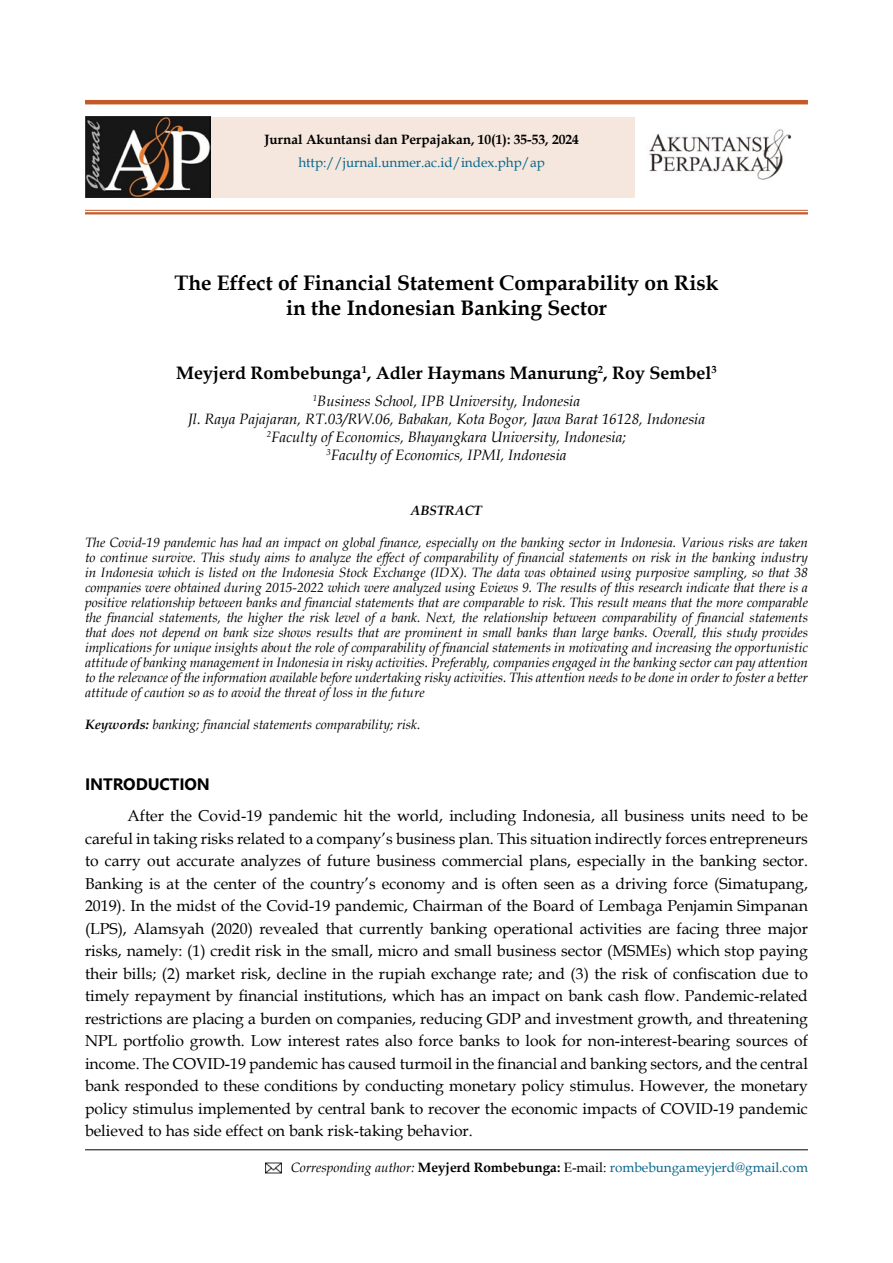
<style>
.page{position:relative;width:893px;height:1263px;background:#fff}
.page>*{position:absolute;margin:0;border:0;box-sizing:border-box;transform-origin:0 0}
.t1{font:700 21px/25.2px "Book Antiqua";color:#000;text-align:center}
.t2{font:700 18px "Book Antiqua";color:#000}
.t3{font:700 16.5px "Segoe UI";letter-spacing:-.005em;color:#000}
.t4{font:15.75px/22.5px "Book Antiqua";color:#000;text-align:justify}
.t5{font:italic 15px/18px "Book Antiqua";color:#000;text-align:center}
.t6{font:italic 13.5px/15px "Book Antiqua";color:#000;text-align:justify}
.t7{font:13.5px "Book Antiqua";color:#07668d}
.t8{font:700 13.5px "Book Antiqua";color:#000}
.t9{font:13.5px "Book Antiqua";color:#03668c}
.t10{font:italic 700 13.5px "Book Antiqua";color:#000}
.s1{font-weight:700}
.s2{font-style:italic;color:#000}
.s3{font-weight:700;color:#000}
.s4{color:#000}
</style>
<div class="page">
<div style="left:197px;top:117px;width:438px;height:81px;background:#f5e7dd"></div>
<hr style="left:85px;top:100px;width:723px;height:4px;background:#c35a28">
<hr style="left:85px;top:210px;width:723px;height:1px;background:#c35a28">
<hr style="left:85px;top:212px;width:723px;height:2px;background:#c35a28">
<img style="left:265px;top:1163px;width:16px;height:11px">
<img style="left:85px;top:117px;width:126px;height:81px">
<img style="left:646px;top:129px;width:145px;height:51px">
<hr style="left:85px;top:1149px;width:723px;height:1px;background:#000">
<p class="t8" style="left:264px;top:131px;width:316px">Jurnal Akuntansi dan Perpajakan, 10(1): 35-53, 2024</p>
<p class="t9" style="left:298px;top:153px;width:248px">http://jurnal.unmer.ac.id/index.php/ap</p>
<h1 class="t1" style="left:174px;top:270px;width:546px">The Effect of Financial Statement Comparability on Risk in the Indonesian Banking Sector</h1>
<p class="t2" style="left:176px;top:361px;width:542px">Meyjerd Rombebunga<sup>1</sup>, Adler Haymans Manurung<sup>2</sup>, Roy Sembel<sup>3</sup></p>
<p class="t5" style="left:188px;top:391px;width:519px"><sup>1</sup>Business School, IPB University, Indonesia<br>Jl. Raya Pajajaran, RT.03/RW.06, Babakan, Kota Bogor, Jawa Barat 16128, Indonesia <sup>2</sup>Faculty of Economics, Bhayangkara University, Indonesia;<br><sup>3</sup>Faculty of Economics, IPMI, Indonesia</p>
<p class="t10" style="left:411px;top:501px;width:73px">ABSTRACT</p>
<p class="t6" style="left:85px;top:535px;width:724px">The Covid-19 pandemic has had an impact on global finance, especially on the banking sector in Indonesia. Various risks are taken to continue survive. This study aims to analyze the effect of comparability of financial statements on risk in the banking industry in Indonesia which is listed on the Indonesia Stock Exchange (IDX). The data was obtained using purposive sampling, so that 38 companies were obtained during 2015-2022 which were analyzed using Eviews 9. The results of this research indicate that there is a positive relationship between banks and financial statements that are comparable to risk. This result means that the more comparable the financial statements, the higher the risk level of a bank. Next, the relationship between comparability of financial statements that does not depend on bank size shows results that are prominent in small banks than large banks. Overall, this study provides implications for unique insights about the role of comparability of financial statements in motivating and increasing the opportunistic attitude of banking management in Indonesia in risky activities. Preferably, companies engaged in the banking sector can pay attention to the relevance of the information available before undertaking risky activities. This attention needs to be done in order to foster a better attitude of caution so as to avoid the threat of loss in the future</p>
<p class="t6" style="left:85px;top:717px;width:337px"><span class="s1">Keywords:</span> banking; financial statements comparability; risk.</p>
<p class="t3" style="left:85px;top:771px;width:126px">INTRODUCTION</p>
<p class="t4" style="left:85px;top:804px;width:724px;text-indent:43px">After the Covid-19 pandemic hit the world, including Indonesia, all business units need to be careful in taking risks related to a company’s business plan. This situation indirectly forces entrepreneurs to carry out accurate analyzes of future business commercial plans, especially in the banking sector.<br>Banking is at the center of the country’s economy and is often seen as a driving force (Simatupang, 2019). In the midst of the Covid-19 pandemic, Chairman of the Board of Lembaga Penjamin Simpanan (LPS), Alamsyah (2020) revealed that currently banking operational activities are facing three major risks, namely: (1) credit risk in the small, micro and small business sector (MSMEs) which stop paying their bills; (2) market risk, decline in the rupiah exchange rate; and (3) the risk of confiscation due to timely repayment by financial institutions, which has an impact on bank cash flow. Pandemic-related restrictions are placing a burden on companies, reducing GDP and investment growth, and threatening NPL portfolio growth. Low interest rates also force banks to look for non-interest-bearing sources of income. The COVID-19 pandemic has caused turmoil in the financial and banking sectors, and the central bank responded to these conditions by conducting monetary policy stimulus. However, the monetary policy stimulus implemented by central bank to recover the economic impacts of COVID-19 pandemic believed to has side effect on bank risk-taking behavior.</p>
<p class="t7" style="left:291px;top:1158px;width:519px"><span class="s2">Corresponding author:</span> <span class="s3">Meyjerd Rombebunga:</span> <span class="s4">E-mail:</span> rombebungameyjerd@gmail.com</p>
</div>
